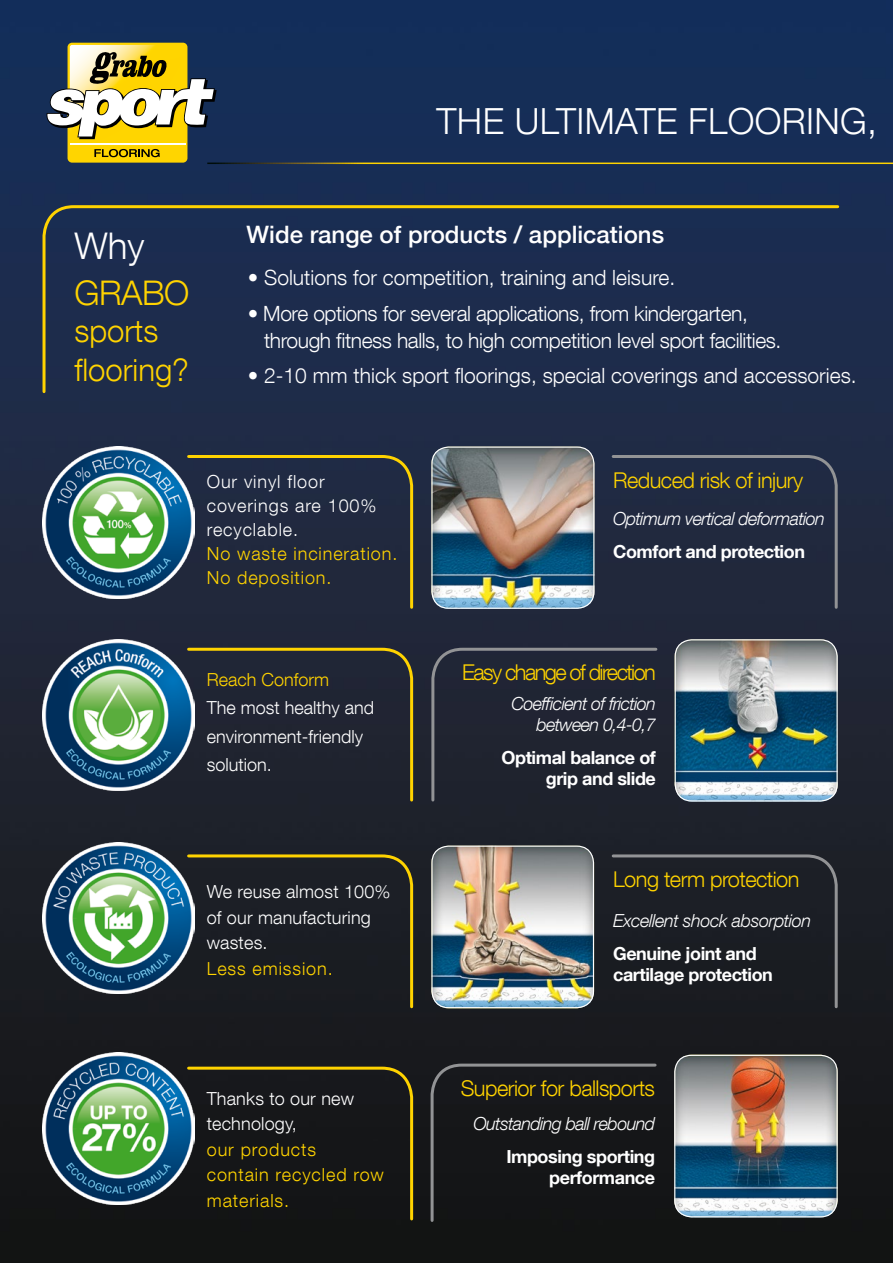
<style>
.page{position:relative;width:893px;height:1263px;background:#fff}
.page>*{position:absolute;margin:0;border:0;box-sizing:border-box;transform-origin:0 0}
.t1{font:300 36.75px "Helvetica Neue LT Com";color:#fff}
.t2{font:300 36px "Helvetica Neue LT Com";letter-spacing:.01em;color:#fff}
.t3{font:300 33.9px "Helvetica Neue LT Com";color:#ffd300}
.t4{font:300 31.05px/38.7px "Helvetica Neue LT Com";color:#ffd300}
.t5{font:500 24px "Helvetica Neue LT Com";color:#fff}
.t6{font:300 21.75px "Helvetica Neue LT Com";letter-spacing:-.025em;color:#ffd300}
.t7{font:300 21.75px "Helvetica Neue LT Com";letter-spacing:-.07em;color:#ffd300}
.t8{font:300 21px/27px "Helvetica Neue LT Com";letter-spacing:-.02em;color:#fff}
.t9{font:300 21px "Helvetica Neue LT Com";color:#fff}
.t10{font:300 18px/25.5px "Helvetica Neue LT Com";letter-spacing:.01em;color:#fff}
.t11{font:700 18px/21px "Helvetica Neue LT Com";letter-spacing:-.025em;color:#fff;text-align:right}
.t12{font:italic 300 18px/21px "Helvetica Neue LT Com";letter-spacing:-.035em;color:#fff;text-align:right}
.t13{font:300 18px/25.5px "Helvetica Neue LT Com";letter-spacing:.05em;color:#ffd300}
.t14{font:300 18px/24px "Helvetica Neue LT Com";letter-spacing:.05em;color:#fff}
.t15{font:300 18px "Helvetica Neue LT Com";color:#ffd300}
</style>
<div class="page">
<img style="left:0;top:0;width:893px;height:1263px">
<div style="left:68px;top:43px;width:119px;height:120px;background:#ffd400;border-radius:5px"></div>
<svg style="left:46px;top:45px;width:171px;height:115px"></svg>
<hr style="left:207px;top:163px;width:686px;height:1px;background:#fff">
<div style="left:41px;top:204px;width:800px;height:191px;background:#1d2c4d"></div>
<img style="left:431px;top:446px;width:163px;height:163px">
<div style="left:431px;top:446px;width:163px;height:163px;border:1px solid #fff;border-radius:17px"></div>
<div style="left:610px;top:453px;width:229px;height:157px;background:#21293e"></div>
<div style="left:186px;top:453px;width:229px;height:157px;background:#21293e"></div>
<div style="left:186px;top:646px;width:229px;height:157px;background:#202431"></div>
<div style="left:186px;top:853px;width:229px;height:157px;background:#1b1e24"></div>
<div style="left:186px;top:1065px;width:229px;height:157px;background:#151618"></div>
<img style="left:675px;top:639px;width:163px;height:162px">
<div style="left:675px;top:639px;width:163px;height:162px;border:1px solid #fff;border-radius:17px"></div>
<div style="left:430px;top:646px;width:229px;height:157px;background:#202433"></div>
<img style="left:431px;top:845px;width:163px;height:163px">
<div style="left:431px;top:845px;width:163px;height:163px;border:1px solid #fff;border-radius:17px"></div>
<div style="left:610px;top:853px;width:229px;height:157px;background:#1b1e25"></div>
<img style="left:674px;top:1055px;width:164px;height:162px">
<div style="left:674px;top:1055px;width:164px;height:162px;border:1px solid #fff;border-radius:17px"></div>
<div style="left:429px;top:1062px;width:229px;height:161px;background:#151618"></div>
<img style="left:43px;top:446px;width:151px;height:152px">
<img style="left:43px;top:842px;width:151px;height:151px">
<img style="left:43px;top:1052px;width:151px;height:152px">
<img style="left:43px;top:639px;width:151px;height:152px">
<h2 class="t2" style="left:437px;top:99px;width:124px">The ultimate</h2>
<h2 class="t2" style="left:688px;top:99px;width:190px">flooring,</h2>
<h1 class="t1" style="left:74px;top:223px;width:72px">Why</h1>
<h3 class="t3" style="left:74px;top:272px;width:114px">GRABO</h3>
<h3 class="t4" style="left:74px;top:311px;width:116px">sports flooring?</h3>
<h3 class="t5" style="left:247px;top:220px;width:419px">Wide range of products / applications</h3>
<p class="t9" style="left:248px;top:265px;width:429px">• Solutions for competition, training and leisure.</p>
<p class="t8" style="left:264px;top:299px;width:519px;text-indent:-16px">• More options for several applications, from kindergarten, through fitness halls, to high competition level sport facilities.</p>
<p class="t9" style="left:248px;top:363px;width:610px">• 2-10 mm thick sport floorings, special coverings and accessories.</p>
<p class="t14" style="left:207px;top:469px;width:171px">Our vinyl floor coverings are 100% recyclable.</p>
<p class="t13" style="left:207px;top:541px;width:192px;line-height:24px">No waste incineration.<br>No deposition.</p>
<p class="t15" style="left:207px;top:668px;width:124px">Reach Conform</p>
<p class="t10" style="left:207px;top:693px;width:169px;line-height:28.5px">The most healthy and environment-friendly solution.</p>
<p class="t10" style="left:207px;top:879px;width:185px">We reuse almost 100% of our manufacturing wastes.</p>
<p class="t13" style="left:207px;top:955px;width:128px">Less emission.</p>
<p class="t6" style="left:613px;top:467px;width:192px">Reduced risk of injury</p>
<p class="t12" style="left:613px;top:507px;width:213px">Optimum vertical deformation</p>
<p class="t11" style="left:613px;top:540px;width:193px">Comfort and protection</p>
<p class="t7" style="left:462px;top:659px;width:195px">Easy change of direction</p>
<p class="t12" style="left:511px;top:692px;width:146px">Coefficient of friction between 0,4-0,7</p>
<p class="t11" style="left:502px;top:746px;width:156px">Optimal balance of grip and slide</p>
<p class="t6" style="left:613px;top:865px;width:188px">Long term protection</p>
<p class="t12" style="left:613px;top:910px;width:200px">Excellent shock absorption</p>
<p class="t11" style="left:613px;top:942px;width:161px;text-align:left">Genuine joint and cartilage protection</p>
<p class="t10" style="left:207px;top:1085px;width:149px">Thanks to our new technology,</p>
<p class="t13" style="left:207px;top:1136px;width:179px">our products<br>contain recycled row materials.</p>
<p class="t6" style="left:461px;top:1075px;width:196px">Superior for ballsports</p>
<p class="t12" style="left:474px;top:1113px;width:183px">Outstanding ball rebound</p>
<p class="t11" style="left:506px;top:1145px;width:150px">Imposing sporting performance</p>
</div>
